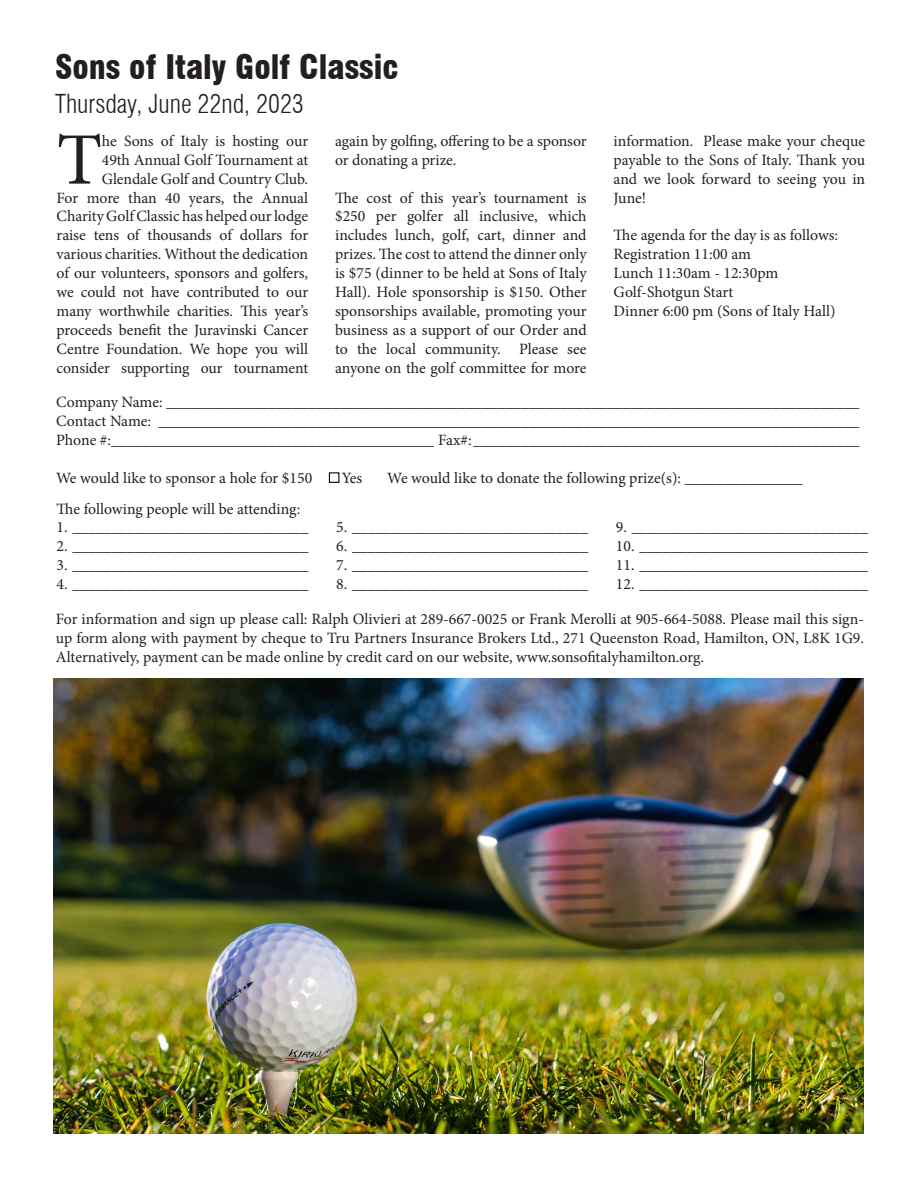
<style>
.page{position:relative;width:918px;height:1188px;background:#fff}
.page>*{position:absolute;margin:0;border:0;box-sizing:border-box;transform-origin:0 0}
.Body_text{font:73.95px "Minion Pro";color:#231f20}
.t1{font:900 condensed 33px "Swiss 721 BT";color:#231f20}
.t2{font:300 condensed 25.5px "Swiss 721 BT";color:#231f20}
.Body_text-2{font:15.75px/18.9px "Minion Pro";letter-spacing:-.005em;color:#231f20;text-align:justify}
.s1{color:#fff}
</style>
<div class="page">
<hr style="left:54px;top:678px;width:810px;height:1px;background:#231f20">
<div style="left:329px;top:472px;width:10px;height:11px;border:1px solid #040503"></div>
<img style="left:54px;top:679px;width:810px;height:455px">
<p class="t1" style="left:55px;top:47px;width:345px">Sons of Italy Golf Classic</p>
<p class="t2" style="left:55px;top:88px;width:250px">Thursday, June 22nd, 2023</p>
<p class="Body_text" style="left:57px;top:110px;width:47px">T</p>
<p class="Body_text-2" style="left:57px;top:131px;width:253px;text-align:right">he Sons of Italy is hosting our<br>49th Annual Golf Tournament at Glendale Golf and Country Club.<br>For more than 40 years, the Annual Charity Golf Classic has helped our lodge raise tens of thousands of dollars for various charities. Without the dedication of our volunteers, sponsors and golfers, we could not have contributed to our many worthwhile charities. This year’s proceeds benefit the Juravinski Cancer Centre Foundation. We hope you will consider supporting our tournament</p>
<p class="Body_text-2" style="left:335px;top:131px;width:253px">again by golfing, offering to be a sponsor or donating a prize.</p>
<p class="Body_text-2" style="left:335px;top:188px;width:253px">The cost of this year’s tournament is $250 per golfer all inclusive, which includes lunch, golf, cart, dinner and prizes. The cost to attend the dinner only is $75 (dinner to be held at Sons of Italy Hall). Hole sponsorship is $150. Other sponsorships available, promoting your business as a support of our Order and to the local community. Please see anyone on the golf committee for more</p>
<p class="Body_text-2" style="left:614px;top:131px;width:253px">information. Please make your cheque payable to the Sons of Italy. Thank you and we look forward to seeing you in June!</p>
<p class="Body_text-2" style="left:614px;top:226px;width:226px">The agenda for the day is as follows:</p>
<p class="Body_text-2" style="left:614px;top:245px;width:139px">Registration 11:00 am</p>
<p class="Body_text-2" style="left:614px;top:264px;width:166px">Lunch 11:30am - 12:30pm</p>
<p class="Body_text-2" style="left:614px;top:283px;width:121px">Golf-Shotgun Start</p>
<p class="Body_text-2" style="left:614px;top:301px;width:223px">Dinner 6:00 pm (Sons of Italy Hall)</p>
<p class="Body_text-2" style="left:56px;top:393px;width:805px">Company Name: ________________________________________________________________________________________</p>
<p class="Body_text-2" style="left:56px;top:412px;width:805px">Contact Name: _________________________________________________________________________________________</p>
<p class="Body_text-2" style="left:56px;top:430px;width:805px">Phone #:_________________________________________ Fax#:_________________________________________________</p>
<p class="Body_text-2" style="left:56px;top:468px;width:308px">We would like to sponsor a hole for $150 <span class="s1">q</span> Yes</p>
<p class="Body_text-2" style="left:387px;top:468px;width:417px">We would like to donate the following prize(s): _______________</p>
<p class="Body_text-2" style="left:57px;top:499px;width:245px">The following people will be attending:</p>
<p class="Body_text-2" style="left:57px;top:518px;width:253px">1. ______________________________</p>
<p class="Body_text-2" style="left:57px;top:537px;width:253px">2. ______________________________</p>
<p class="Body_text-2" style="left:57px;top:556px;width:253px">3. ______________________________</p>
<p class="Body_text-2" style="left:57px;top:575px;width:253px">4. ______________________________</p>
<p class="Body_text-2" style="left:336px;top:518px;width:253px">5. ______________________________</p>
<p class="Body_text-2" style="left:336px;top:537px;width:253px">6. ______________________________</p>
<p class="Body_text-2" style="left:336px;top:556px;width:253px">7. ______________________________</p>
<p class="Body_text-2" style="left:336px;top:575px;width:253px">8. ______________________________</p>
<p class="Body_text-2" style="left:616px;top:518px;width:253px">9. ______________________________</p>
<p class="Body_text-2" style="left:616px;top:537px;width:253px">10. _____________________________</p>
<p class="Body_text-2" style="left:616px;top:556px;width:253px">11. _____________________________</p>
<p class="Body_text-2" style="left:616px;top:575px;width:253px">12. _____________________________</p>
<p class="Body_text-2" style="left:56px;top:610px;width:810px">For information and sign up please call: Ralph Olivieri at 289-667-0025 or Frank Merolli at 905-664-5088. Please mail this sign&shy;up form along with payment by cheque to Tru Partners Insurance Brokers Ltd., 271 Queenston Road, Hamilton, ON, L8K 1G9.<br>Alternatively, payment can be made online by credit card on our website, www.sonsofitalyhamilton.org.</p>
</div>
